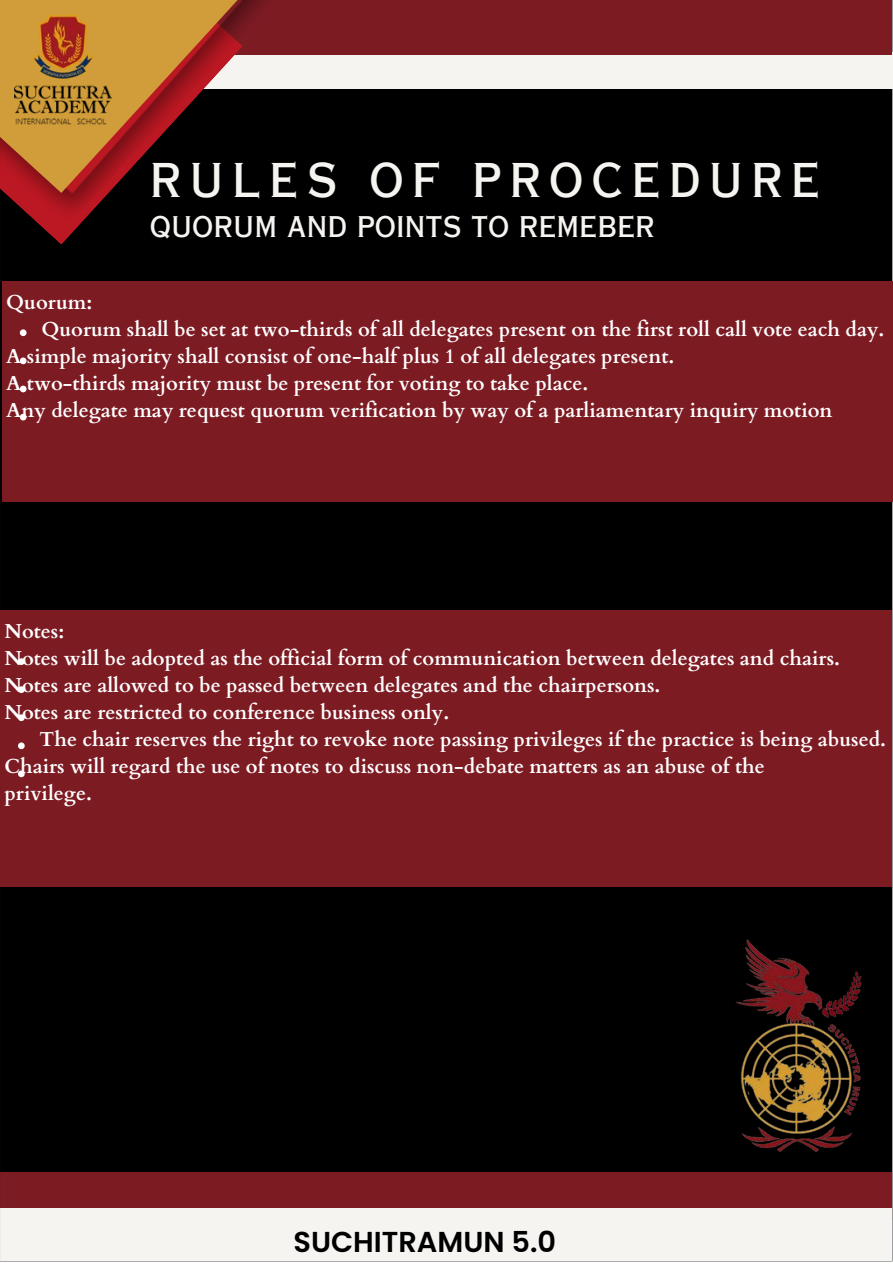
<style>
.page{position:relative;width:893px;height:1264px;background:#fff}
.page>*{position:absolute;margin:0;border:0;box-sizing:border-box;transform-origin:0 0}
.t1{font:46.35px "Copperplate Gothic LT Pro 30 AB";letter-spacing:.19em;color:#f6f4f0}
.t2{font:600 28.8px "Poppins";color:#000}
.t3{font:28.35px "Copperplate Gothic LT Pro 30 AB";letter-spacing:.025em;color:#f6f4f0}
.t4{font:700 20.25px "Cardo";color:#fff}
</style>
<div class="page">
<div style="left:0;top:0;width:892px;height:1261px;background:#000"></div>
<div style="left:44px;top:52px;width:848px;height:36px;background:#f6f4f0"></div>
<div style="left:0;top:1171px;width:892px;height:48px;background:#7d1b23"></div>
<div style="left:56px;top:0;width:836px;height:55px;background:#7d1b23"></div>
<div style="left:0;top:1208px;width:892px;height:54px;background:#f6f4f0"></div>
<svg style="left:44px;top:229px;width:32px;height:16px"></svg>
<img style="left:5px;top:0;width:270px;height:229px">
<svg style="left:0;top:0;width:237px;height:193px"></svg>
<img style="left:15px;top:15px;width:96px;height:110px">
<img style="left:727px;top:935px;width:151px;height:226px;border-radius:11px">
<div style="left:0;top:610px;width:891px;height:276px;background:#7d1b23"></div>
<svg style="left:18px;top:658px;width:7px;height:7px"></svg>
<svg style="left:18px;top:686px;width:7px;height:7px"></svg>
<svg style="left:18px;top:714px;width:7px;height:7px"></svg>
<svg style="left:18px;top:742px;width:7px;height:7px"></svg>
<svg style="left:18px;top:770px;width:7px;height:7px"></svg>
<div style="left:2px;top:281px;width:890px;height:221px;background:#7d1b23"></div>
<svg style="left:20px;top:329px;width:7px;height:7px"></svg>
<svg style="left:20px;top:357px;width:7px;height:7px"></svg>
<svg style="left:20px;top:385px;width:7px;height:7px"></svg>
<svg style="left:20px;top:414px;width:7px;height:6px"></svg>
<p class="t1" style="left:150px;top:163px;width:671px">RULES OF PROCEDURE</p>
<p class="t3" style="left:150px;top:216px;width:506px">QUORUM AND POINTS TO REMEBER</p>
<p class="t4" style="left:6px;top:289px;width:87px">Quorum:</p>
<p class="t4" style="left:41px;top:316px;width:844px">Quorum shall be set at two-thirds of all delegates present on the first roll call vote each day.</p>
<p class="t4" style="left:6px;top:343px;width:669px">A simple majority shall consist of one-half plus 1 of all delegates present.</p>
<p class="t4" style="left:6px;top:370px;width:583px">A two-thirds majority must be present for voting to take place.</p>
<p class="t4" style="left:6px;top:396px;width:827px">Any delegate may request quorum verification by way of a parliamentary inquiry motion</p>
<p class="t4" style="left:4px;top:617px;width:61px">Notes:</p>
<p class="t4" style="left:4px;top:644px;width:837px">Notes will be adopted as the official form of communication between delegates and chairs.</p>
<p class="t4" style="left:4px;top:671px;width:657px">Notes are allowed to be passed between delegates and the chairpersons.</p>
<p class="t4" style="left:4px;top:698px;width:446px">Notes are restricted to conference business only.</p>
<p class="t4" style="left:40px;top:725px;width:847px">The chair reserves the right to revoke note passing privileges if the practice is being abused.</p>
<p class="t4" style="left:4px;top:752px;width:761px">Chairs will regard the use of notes to discuss non-debate matters as an abuse of the</p>
<p class="t4" style="left:4px;top:779px;width:89px">privilege.</p>
<p class="t2" style="left:293px;top:1222px;width:264px">SUCHITRAMUN 5.0</p>
</div>
